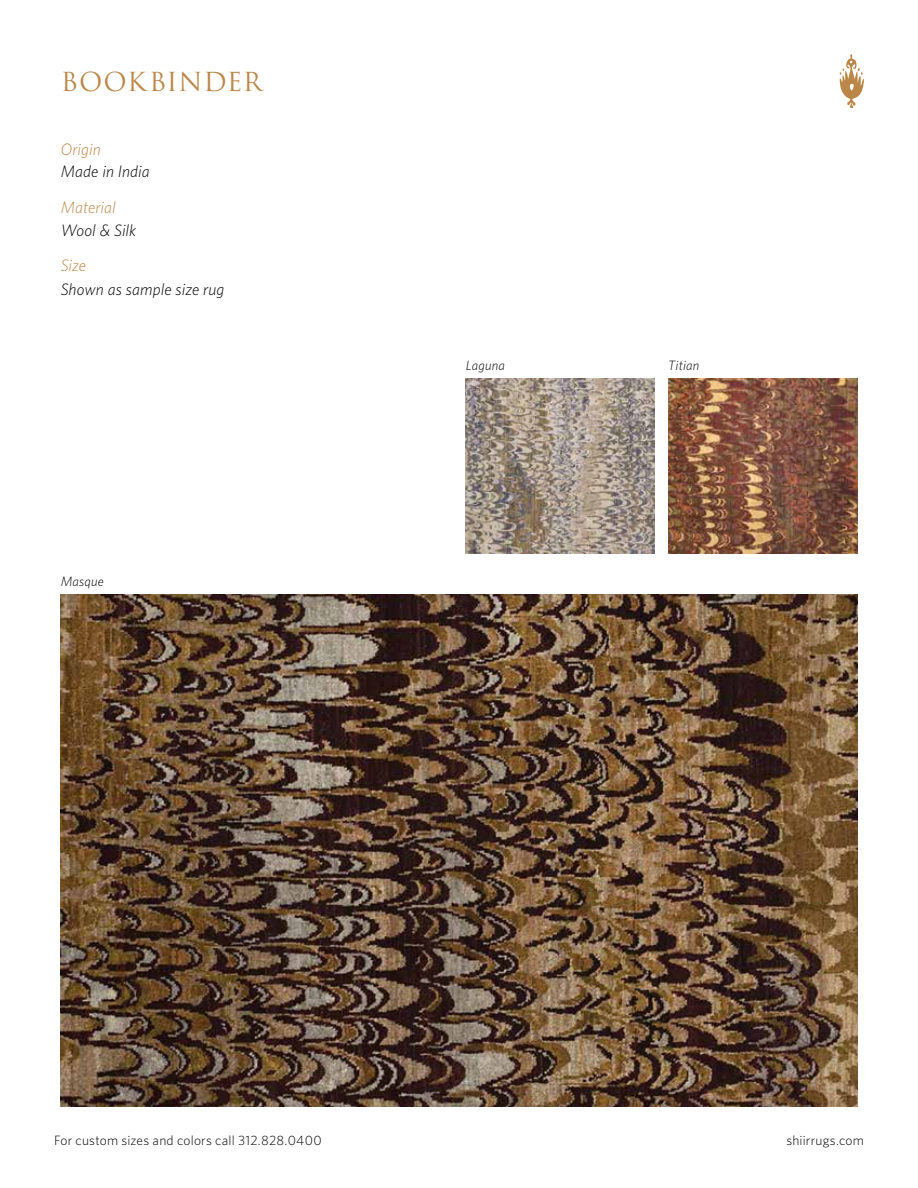
<style>
.page{position:relative;width:918px;height:1188px;background:#fff}
.page>*{position:absolute;margin:0;border:0;box-sizing:border-box;transform-origin:0 0}
.t1{font:25.5px "Trajan Pro 3";letter-spacing:.03em;color:#ba8748}
.t2{font:italic 300 16.5px "Whitney";letter-spacing:.005em;color:#000}
.t3{font:italic 300 16.5px "Whitney";letter-spacing:.005em;color:#ba8748}
.t4{font:300 13.5px "Whitney";letter-spacing:.015em;color:#000}
.t5{font:italic 300 13.5px "Whitney";letter-spacing:.015em;color:#000}
</style>
<div class="page">
<svg style="left:839px;top:54px;width:25px;height:54px"></svg>
<img style="left:668px;top:378px;width:189px;height:176px">
<img style="left:466px;top:378px;width:189px;height:176px">
<img style="left:61px;top:594px;width:796px;height:513px">
<h1 class="t1" style="left:61px;top:64px;width:203px">BOOKBINDER</h1>
<p class="t3" style="left:61px;top:138px;width:41px">Origin</p>
<p class="t2" style="left:61px;top:160px;width:90px">Made in India</p>
<p class="t3" style="left:61px;top:196px;width:57px">Material</p>
<p class="t2" style="left:61px;top:219px;width:77px">Wool &amp; Silk</p>
<p class="t3" style="left:61px;top:255px;width:27px">Size</p>
<p class="t2" style="left:61px;top:278px;width:165px">Shown as sample size rug</p>
<p class="t5" style="left:61px;top:572px;width:45px">Masque</p>
<p class="t5" style="left:466px;top:356px;width:41px">Laguna</p>
<p class="t5" style="left:668px;top:356px;width:33px">Titian</p>
<p class="t4" style="left:54px;top:1131px;width:269px">For custom sizes and colors call 312.828.0400</p>
<p class="t4" style="left:786px;top:1131px;width:79px">shiirrugs.com</p>
</div>
